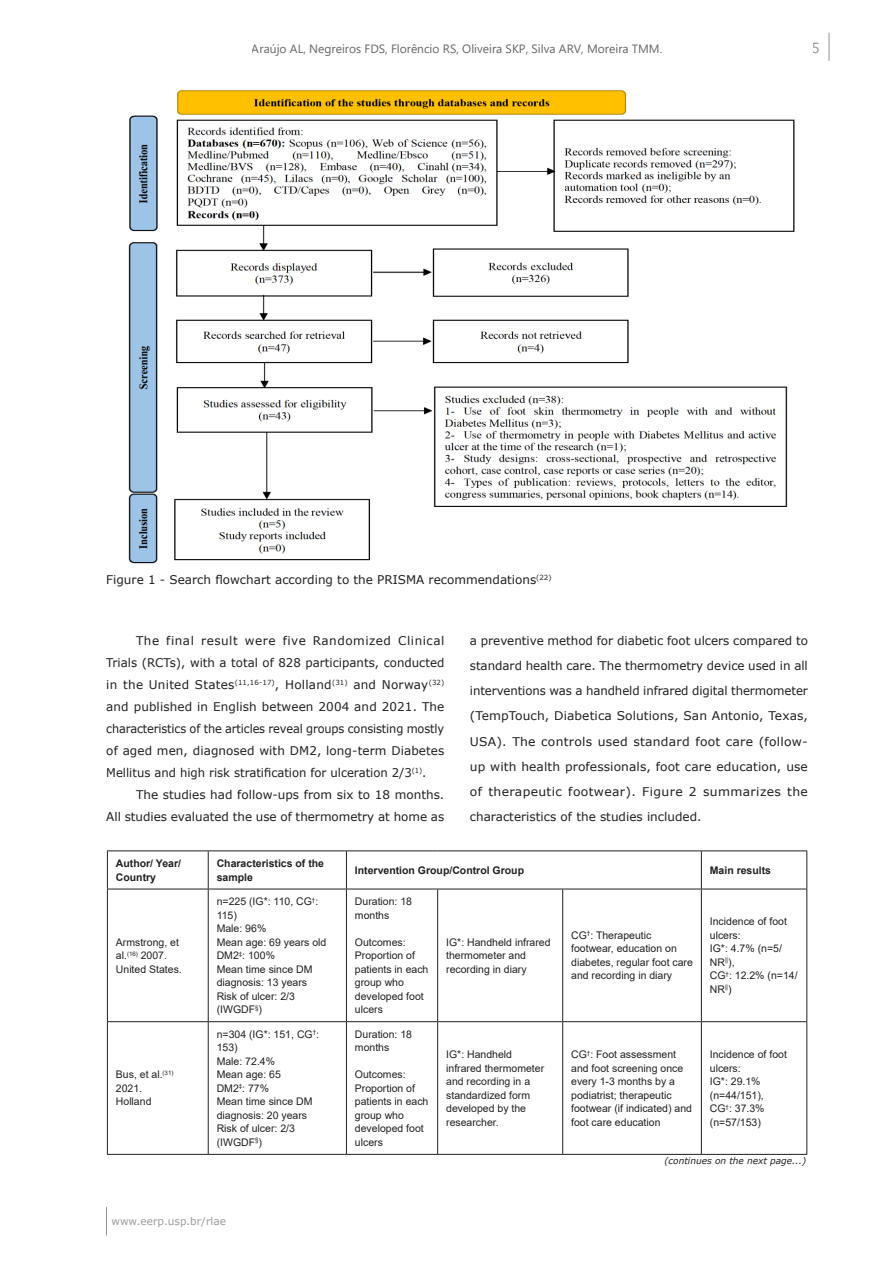
<style>
.page{position:relative;width:893px;height:1263px;background:#fff}
.page>*{position:absolute;margin:0;border:0;box-sizing:border-box;transform-origin:0 0}
.t1{font:13.5px "Geneva";color:#6c6d70}
.Texto{font:12px/21.9px "Verdana";color:#231f20;text-align:justify}
.t2{font:12px "Segoe UI";color:#231f20}
.Título_de_figura{font:12px "Verdana";color:#231f20}
.Linhas_de_corpo{font:10.5px/13.5px "Arial";color:#231f20}
.Cabeçalho{font:700 10.5px/13.5px "Arial";color:#231f20}
.t3{font:10.5px "Verdana";color:#6c6d70}
.t4{font:italic 9px "Verdana";color:#231f20}
</style>
<div class="page">
<svg style="left:106px;top:1207px;width:1px;height:28px"></svg>
<svg style="left:829px;top:33px;width:1px;height:28px"></svg>
<hr style="left:107px;top:889px;width:1px;height:132px;background:#231f20">
<hr style="left:208px;top:889px;width:1px;height:132px;background:#231f20">
<hr style="left:346px;top:889px;width:1px;height:132px;background:#231f20">
<hr style="left:437px;top:889px;width:1px;height:132px;background:#231f20">
<hr style="left:562px;top:889px;width:1px;height:132px;background:#231f20">
<hr style="left:701px;top:889px;width:1px;height:132px;background:#231f20">
<hr style="left:806px;top:889px;width:1px;height:132px;background:#231f20">
<hr style="left:107px;top:1021px;width:101px;height:1px;background:#231f20">
<hr style="left:107px;top:1022px;width:1px;height:132px;background:#231f20">
<hr style="left:208px;top:1021px;width:138px;height:1px;background:#231f20">
<hr style="left:208px;top:1022px;width:1px;height:132px;background:#231f20">
<hr style="left:346px;top:1021px;width:92px;height:1px;background:#231f20">
<hr style="left:346px;top:1022px;width:1px;height:132px;background:#231f20">
<hr style="left:438px;top:1021px;width:125px;height:1px;background:#231f20">
<hr style="left:437px;top:1022px;width:1px;height:132px;background:#231f20">
<hr style="left:563px;top:1021px;width:138px;height:1px;background:#231f20">
<hr style="left:562px;top:1022px;width:1px;height:132px;background:#231f20">
<hr style="left:701px;top:1021px;width:106px;height:1px;background:#231f20">
<hr style="left:701px;top:1022px;width:1px;height:132px;background:#231f20">
<hr style="left:806px;top:1022px;width:1px;height:132px;background:#231f20">
<hr style="left:107px;top:850px;width:101px;height:1px;background:#231f20">
<hr style="left:107px;top:851px;width:1px;height:38px;background:#231f20">
<hr style="left:208px;top:850px;width:138px;height:1px;background:#231f20">
<hr style="left:208px;top:851px;width:1px;height:38px;background:#231f20">
<hr style="left:346px;top:850px;width:92px;height:1px;background:#231f20">
<hr style="left:346px;top:851px;width:1px;height:38px;background:#231f20">
<hr style="left:438px;top:850px;width:125px;height:1px;background:#231f20">
<hr style="left:563px;top:850px;width:138px;height:1px;background:#231f20">
<hr style="left:701px;top:850px;width:106px;height:1px;background:#231f20">
<hr style="left:701px;top:851px;width:1px;height:38px;background:#231f20">
<hr style="left:806px;top:851px;width:1px;height:38px;background:#231f20">
<hr style="left:107px;top:889px;width:101px;height:1px;background:#231f20">
<hr style="left:208px;top:889px;width:138px;height:1px;background:#231f20">
<hr style="left:346px;top:889px;width:92px;height:1px;background:#231f20">
<hr style="left:438px;top:889px;width:125px;height:1px;background:#231f20">
<hr style="left:563px;top:889px;width:138px;height:1px;background:#231f20">
<hr style="left:701px;top:889px;width:106px;height:1px;background:#231f20">
<hr style="left:107px;top:1154px;width:101px;height:1px;background:#231f20">
<hr style="left:208px;top:1154px;width:138px;height:1px;background:#231f20">
<hr style="left:346px;top:1154px;width:92px;height:1px;background:#231f20">
<hr style="left:438px;top:1154px;width:125px;height:1px;background:#231f20">
<hr style="left:563px;top:1154px;width:138px;height:1px;background:#231f20">
<hr style="left:701px;top:1154px;width:106px;height:1px;background:#231f20">
<img style="left:128px;top:90px;width:667px;height:473px">
<p class="t2" style="left:252px;top:38px;width:412px">Araújo AL, Negreiros FDS, Florêncio RS, Oliveira SKP, Silva ARV, Moreira TMM.</p>
<p class="t1" style="left:812px;top:40px;width:11px">5</p>
<p class="Título_de_figura" style="left:106px;top:572px;width:447px">Figure 1 - Search flowchart according to the PRISMA recommendations<sup>(22)</sup></p>
<p class="Texto" style="left:106px;top:630px;width:340px;text-indent:30px">The final result were five Randomized Clinical Trials (RCTs), with a total of 828 participants, conducted in the United States<sup>(11,16-17)</sup>, Holland<sup>(31)</sup> and Norway<sup>(32) </sup>and published in English between 2004 and 2021. The characteristics of the articles reveal groups consisting mostly of aged men, diagnosed with DM2, long-term Diabetes Mellitus and high risk stratification for ulceration 2/3<sup>(1)</sup>.</p>
<p class="Texto" style="left:106px;top:783px;width:339px;text-align:right">The studies had follow-ups from six to 18 months.<br>All studies evaluated the use of thermometry at home as</p>
<p class="Texto" style="left:470px;top:628px;width:340px;line-height:25px">a preventive method for diabetic foot ulcers compared to standard health care. The thermometry device used in all interventions was a handheld infrared digital thermometer (TempTouch, Diabetica Solutions, San Antonio, Texas, USA). The controls used standard foot care (follow&shy;up with health professionals, foot care education, use of therapeutic footwear). Figure 2 summarizes the characteristics of the studies included.</p>
<p class="Cabeçalho" style="left:116px;top:857px;width:67px">Author/ Year/<br>Country</p>
<p class="Cabeçalho" style="left:217px;top:857px;width:109px">Characteristics of the sample</p>
<p class="Cabeçalho" style="left:355px;top:863px;width:171px">Intervention Group/Control Group</p>
<p class="Cabeçalho" style="left:710px;top:863px;width:63px">Main results</p>
<p class="Linhas_de_corpo" style="left:116px;top:935px;width:65px">Armstrong, et al.<sup>(16)</sup> 2007.</p>
<p class="Linhas_de_corpo" style="left:116px;top:962px;width:67px">United States.</p>
<p class="Linhas_de_corpo" style="left:116px;top:1068px;width:59px">Bus, et al.<sup>(31)<br></sup>2021.</p>
<p class="Linhas_de_corpo" style="left:116px;top:1095px;width:37px">Holland</p>
<p class="Linhas_de_corpo" style="left:217px;top:895px;width:103px">n=225 (IG*: 110, CG<sup>†</sup>:<br>115)</p>
<p class="Linhas_de_corpo" style="left:217px;top:922px;width:51px">Male: 96%</p>
<p class="Linhas_de_corpo" style="left:217px;top:935px;width:111px">Mean age: 69 years old</p>
<p class="Linhas_de_corpo" style="left:217px;top:949px;width:60px">DM2<sup>‡</sup>: 100%</p>
<p class="Linhas_de_corpo" style="left:217px;top:962px;width:97px">Mean time since DM diagnosis: 13 years</p>
<p class="Linhas_de_corpo" style="left:217px;top:989px;width:80px">Risk of ulcer: 2/3 (IWGDF<sup>§</sup>)</p>
<p class="Linhas_de_corpo" style="left:217px;top:1027px;width:104px">n=304 (IG*: 151, CG<sup>†</sup>:<br>153)</p>
<p class="Linhas_de_corpo" style="left:217px;top:1054px;width:60px">Male: 72.4%</p>
<p class="Linhas_de_corpo" style="left:217px;top:1068px;width:66px">Mean age: 65</p>
<p class="Linhas_de_corpo" style="left:217px;top:1081px;width:54px">DM2<sup>‡</sup>: 77%</p>
<p class="Linhas_de_corpo" style="left:217px;top:1095px;width:97px">Mean time since DM diagnosis: 20 years</p>
<p class="Linhas_de_corpo" style="left:217px;top:1122px;width:80px">Risk of ulcer: 2/3 (IWGDF<sup>§</sup>)</p>
<p class="t3" style="left:111px;top:1214px;width:116px">www.eerp.usp.br/rlae</p>
<p class="Linhas_de_corpo" style="left:355px;top:895px;width:59px">Duration: 18 months</p>
<p class="Linhas_de_corpo" style="left:355px;top:935px;width:75px">Outcomes:<br>Proportion of patients in each group who developed foot ulcers</p>
<p class="Linhas_de_corpo" style="left:446px;top:935px;width:106px">IG*: Handheld infrared thermometer and recording in diary</p>
<p class="Linhas_de_corpo" style="left:571px;top:928px;width:123px">CG<sup>†</sup>: Therapeutic footwear, education on diabetes, regular foot care and recording in diary</p>
<p class="Linhas_de_corpo" style="left:710px;top:915px;width:79px">Incidence of foot ulcers:</p>
<p class="Linhas_de_corpo" style="left:710px;top:942px;width:74px">IG*: 4.7% (n=5/<br>NR<sup>||</sup>),</p>
<p class="Linhas_de_corpo" style="left:710px;top:969px;width:89px">CG<sup>†</sup>: 12.2% (n=14/<br>NR<sup>||</sup>)</p>
<p class="Linhas_de_corpo" style="left:355px;top:1027px;width:59px">Duration: 18 months</p>
<p class="Linhas_de_corpo" style="left:355px;top:1068px;width:75px">Outcomes:<br>Proportion of patients in each group who developed foot ulcers</p>
<p class="Linhas_de_corpo" style="left:446px;top:1047px;width:100px">IG*: Handheld infrared thermometer and recording in a standardized form developed by the researcher.</p>
<p class="Linhas_de_corpo" style="left:571px;top:1047px;width:122px">CG<sup>†</sup>: Foot assessment and foot screening once every 1-3 months by a podiatrist; therapeutic footwear (if indicated) and foot care education</p>
<p class="Linhas_de_corpo" style="left:710px;top:1047px;width:79px">Incidence of foot ulcers:</p>
<p class="Linhas_de_corpo" style="left:710px;top:1074px;width:55px">IG*: 29.1% (n=44/151),</p>
<p class="Linhas_de_corpo" style="left:710px;top:1101px;width:56px">CG<sup>†</sup>: 37.3% (n=57/153)</p>
<p class="t4" style="left:664px;top:1154px;width:143px">(continues on the next page...)</p>
</div>
